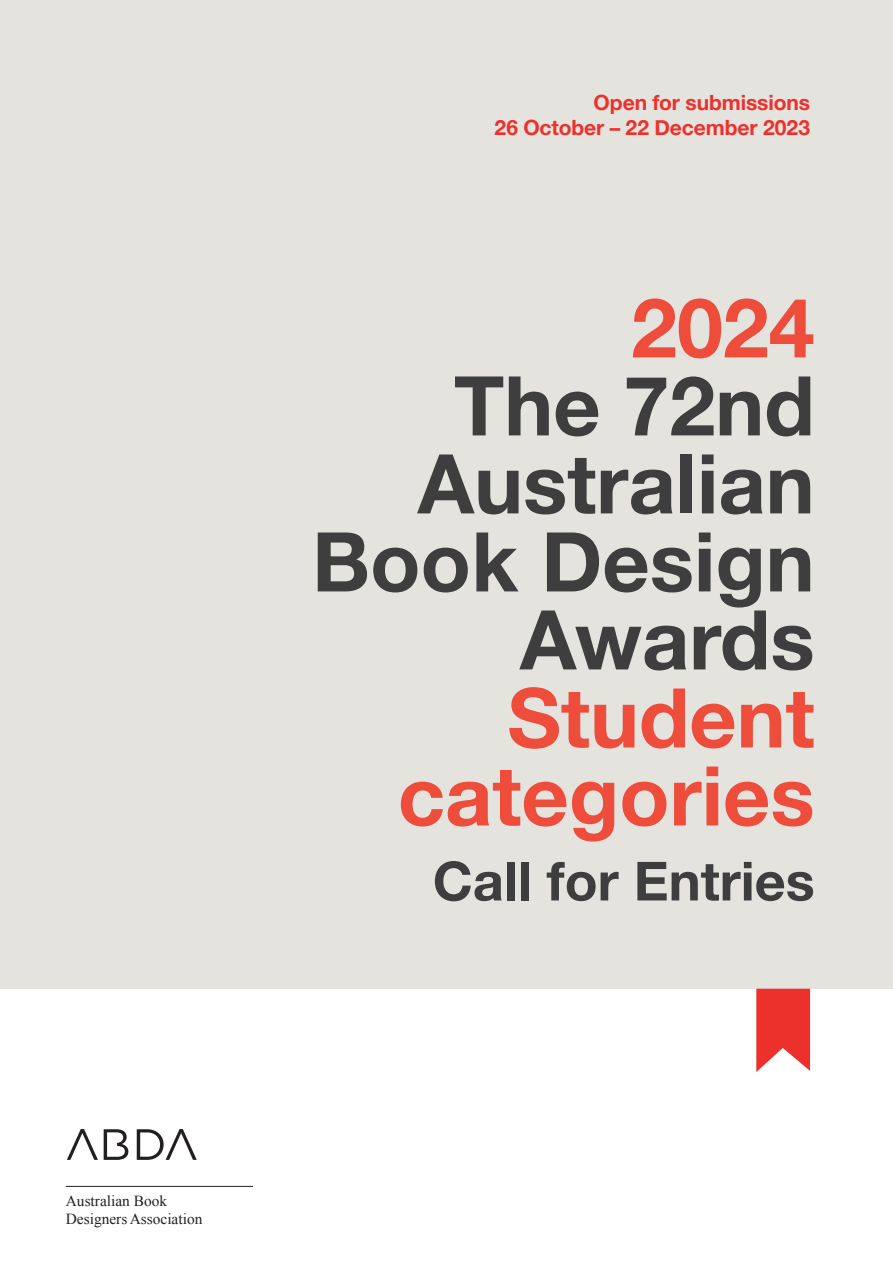
<style>
.page{position:relative;width:893px;height:1263px;background:#fff}
.page>*{position:absolute;margin:0;border:0;box-sizing:border-box;transform-origin:0 0}
.t1{font:700 82.5px/78px "Helvetica Neue";color:#3e3e3f;text-align:right}
.t2{font:700 82.5px/78px "Helvetica Neue";color:#ed4d3a;text-align:right}
.t3{font:700 54px "Helvetica Neue";color:#3e3e3f}
.t4{font:700 21px/25.2px "Helvetica Neue";letter-spacing:-.005em;color:#ec312d;text-align:right}
.t5{font:15.45px "Times New Roman";color:#231f20}
.s1{color:#ed4d3a}
</style>
<div class="page">
<svg style="left:67px;top:1129px;width:31px;height:31px"></svg>
<svg style="left:104px;top:1129px;width:24px;height:31px"></svg>
<svg style="left:137px;top:1129px;width:60px;height:31px"></svg>
<hr style="left:66px;top:1186px;width:187px;height:1px;background:#231f20">
<div style="left:0;top:0;width:893px;height:989px;background:#e4e3de"></div>
<svg style="left:756px;top:989px;width:54px;height:83px;background:#ee504d"></svg>
<p class="t4" style="left:494px;top:90px;width:317px">Open for submissions<br>26 October – 22 December 2023</p>
<p class="t1" style="left:312px;top:291px;width:504px"><span class="s1">2024<br></span>The 72nd<br>Australian<br>Book Design<br>Awards</p>
<p class="t2" style="left:398px;top:681px;width:418px">Student categories</p>
<p class="t3" style="left:433px;top:839px;width:383px">Call for Entries</p>
<p class="t5" style="left:66px;top:1190px;width:103px">Australian Book</p>
<p class="t5" style="left:66px;top:1208px;width:138px">Designers Association</p>
</div>
